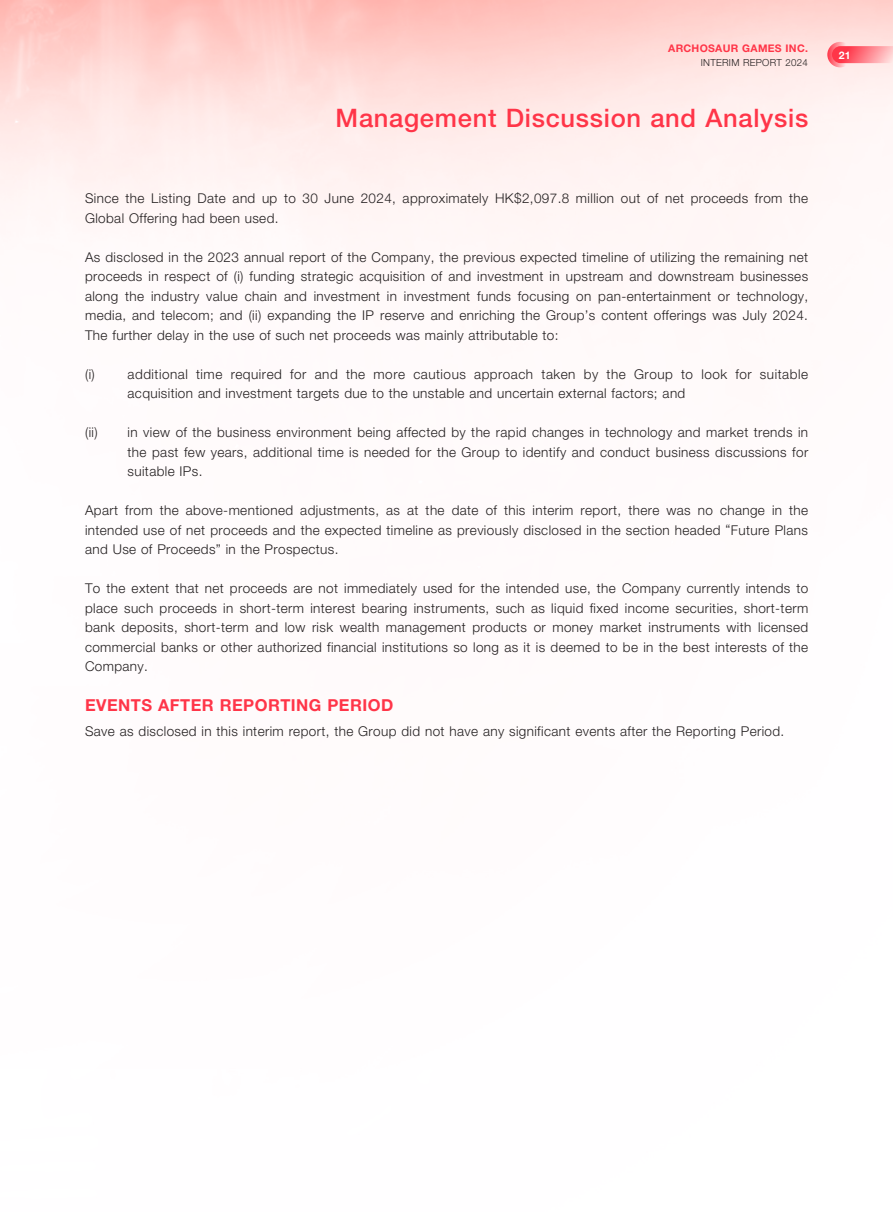
<style>
.page{position:relative;width:893px;height:1212px;background:#fff}
.page>*{position:absolute;margin:0;border:0;box-sizing:border-box;transform-origin:0 0}
.t1{font:500 25.5px "Helvetica Neue LT Std";letter-spacing:.03em;color:#ff3548}
.t2{font:700 16.5px "Helvetica Neue LT Std";letter-spacing:.03em;color:#ff3548}
.t3{font:300 13.5px/19.5px "Helvetica Neue LT Std";letter-spacing:.03em;color:#231f20;text-align:justify}
.t4{font:700 10.5px "Helvetica Neue LT Std";letter-spacing:.03em;color:#ff3548}
.t5{font:700 10.5px "Helvetica Neue LT Std";color:#fff}
.t6{font:300 9.75px "Helvetica Neue LT Std";letter-spacing:.03em;color:#231f20}
</style>
<div class="page">
<svg style="left:827px;top:42px;width:26px;height:25px"></svg>
<svg style="left:832px;top:46px;width:61px;height:17px"></svg>
<p class="t4" style="left:668px;top:42px;width:141px">ARCHOSAUR GAMES INC.</p>
<p class="t6" style="left:701px;top:56px;width:109px">INTERIM REPORT 2024</p>
<h1 class="t1" style="left:336px;top:103px;width:474px">Management Discussion and Analysis</h1>
<p class="t3" style="left:85px;top:189px;width:725px">Since the Listing Date and up to 30 June 2024, approximately HK$2,097.8 million out of net proceeds from the<br>Global Offering had been used.</p>
<p class="t3" style="left:85px;top:247px;width:725px">As disclosed in the 2023 annual report of the Company, the previous expected timeline of utilizing the remaining net proceeds in respect of (i) funding strategic acquisition of and investment in upstream and downstream businesses along the industry value chain and investment in investment funds focusing on pan-entertainment or technology, media, and telecom; and (ii) expanding the IP reserve and enriching the Group’s content offerings was July 2024.<br>The further delay in the use of such net proceeds was mainly attributable to:</p>
<p class="t3" style="left:85px;top:364px;width:11px">(i)</p>
<p class="t3" style="left:128px;top:364px;width:682px">additional time required for and the more cautious approach taken by the Group to look for suitable acquisition and investment targets due to the unstable and uncertain external factors; and</p>
<p class="t3" style="left:85px;top:423px;width:14px">(ii)</p>
<p class="t3" style="left:128px;top:423px;width:682px">in view of the business environment being affected by the rapid changes in technology and market trends in the past few years, additional time is needed for the Group to identify and conduct business discussions for suitable IPs.</p>
<p class="t3" style="left:85px;top:501px;width:725px">Apart from the above-mentioned adjustments, as at the date of this interim report, there was no change in the intended use of net proceeds and the expected timeline as previously disclosed in the section headed “Future Plans and Use of Proceeds” in the Prospectus.</p>
<p class="t3" style="left:85px;top:579px;width:725px">To the extent that net proceeds are not immediately used for the intended use, the Company currently intends to place such proceeds in short-term interest bearing instruments, such as liquid fixed income securities, short-term bank deposits, short-term and low risk wealth management products or money market instruments with licensed commercial banks or other authorized financial institutions so long as it is deemed to be in the best interests of the Company.</p>
<p class="t2" style="left:85px;top:694px;width:310px">EVENTS AFTER REPORTING PERIOD</p>
<p class="t3" style="left:85px;top:721px;width:701px">Save as disclosed in this interim report, the Group did not have any significant events after the Reporting Period.</p>
<p class="t5" style="left:839px;top:49px;width:13px">21</p>
</div>
